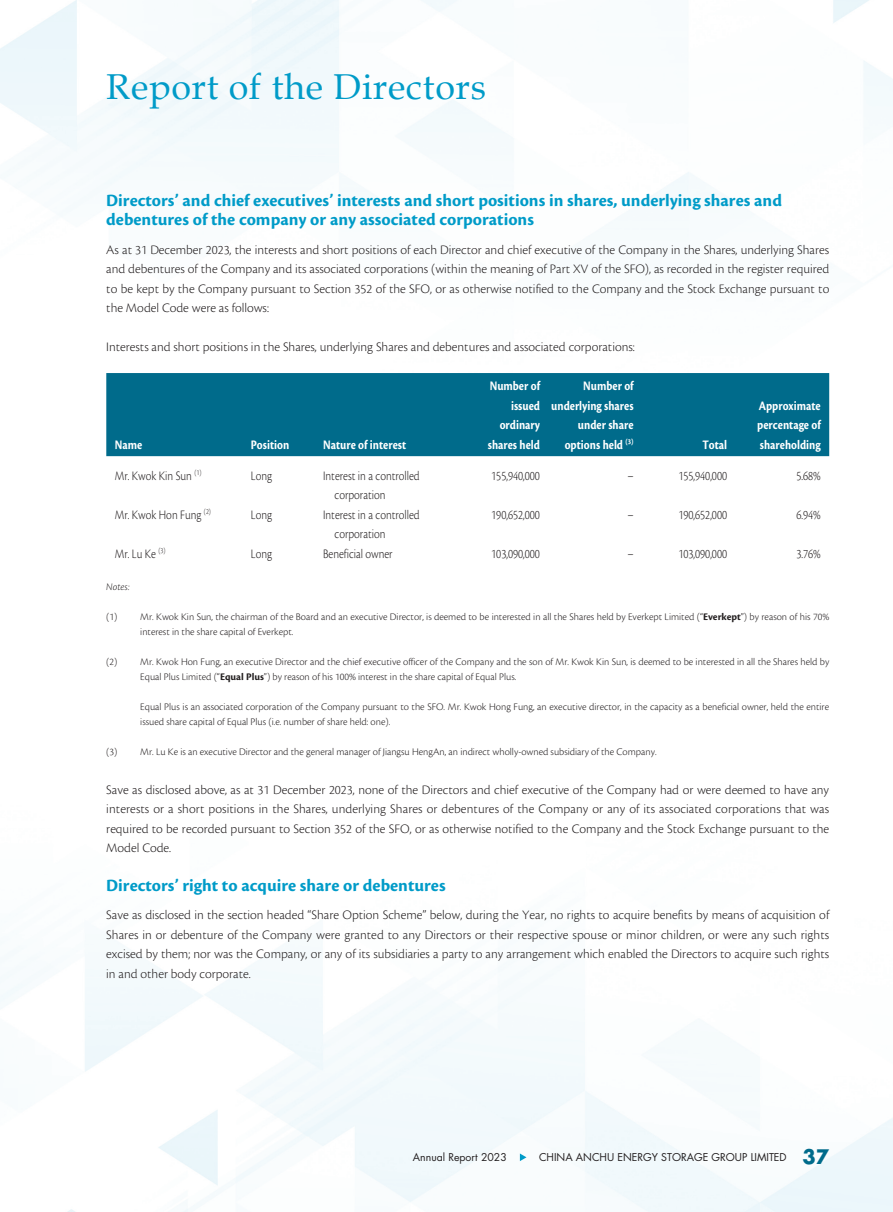
<style>
.page{position:relative;width:893px;height:1212px;background:#fff}
.page>*{position:absolute;margin:0;border:0;box-sizing:border-box;transform-origin:0 0}
.t1{font:36px "Book Antiqua";letter-spacing:.02em;color:#009bc8}
.t2{font:700 19.5px "Futura Std";color:#006b8b}
._01_H1{font:700 18px/19.5px "Cronos Pro";color:#009bc8}
._00_txt{font:300 13.5px/19.5px "Cronos Pro";color:#231f20;text-align:justify}
._50_Table_txt{font:300 13.5px "Cronos Pro";color:#231f20;scale:.85 1}
._50_Table_txt-2{font:700 13.5px/19.5px "Cronos Pro";color:#fff;text-align:right;scale:.85 1}
._06_Notes{font:300 10.5px/15px "Cronos Pro";color:#231f20}
.t3{font:10.5px "Futura Std";color:#231f20}
._06_Notes-2{font:italic 300 10.5px "Cronos Pro";color:#231f20}
.s1{font-weight:700}
</style>
<div class="page">
<svg style="left:520px;top:1153px;width:6px;height:8px"></svg>
<div style="left:106px;top:373px;width:723px;height:83px;background:#006b8b"></div>
<h1 class="t1" style="left:106px;top:62px;width:381px">Report of the Directors</h1>
<p class="_01_H1" style="left:106px;top:191px;width:677px">Directors’ and chief executives’ interests and short positions in shares, underlying shares and debentures of the company or any associated corporations</p>
<p class="_00_txt" style="left:106px;top:239px;width:724px">As at 31 December 2023, the interests and short positions of each Director and chief executive of the Company in the Shares, underlying Shares and debentures of the Company and its associated corporations (within the meaning of Part XV of the SFO), as recorded in the register required to be kept by the Company pursuant to Section 352 of the SFO, or as otherwise notified to the Company and the Stock Exchange pursuant to the Model Code were as follows:</p>
<p class="_00_txt" style="left:106px;top:337px;width:530px">Interests and short positions in the Shares, underlying Shares and debentures and associated corporations:</p>
<p class="_50_Table_txt-2" style="left:115px;top:435px;width:34px">Name</p>
<p class="_50_Table_txt-2" style="left:251px;top:435px;width:47px">Position</p>
<p class="_50_Table_txt-2" style="left:323px;top:435px;width:99px">Nature of interest</p>
<p class="_50_Table_txt-2" style="left:490px;top:376px;width:61px">Number of</p>
<p class="_50_Table_txt-2" style="left:511px;top:396px;width:36px">issued</p>
<p class="_50_Table_txt-2" style="left:500px;top:415px;width:49px">ordinary</p>
<p class="_50_Table_txt-2" style="left:488px;top:435px;width:63px">shares held</p>
<p class="_50_Table_txt-2" style="left:551px;top:376px;width:98px">Number of underlying shares under share options held <sup>(3)</sup></p>
<p class="_50_Table_txt-2" style="left:702px;top:435px;width:31px">Total</p>
<p class="_50_Table_txt-2" style="left:759px;top:396px;width:74px">Approximate</p>
<p class="_50_Table_txt-2" style="left:757px;top:415px;width:76px">percentage of</p>
<p class="_50_Table_txt-2" style="left:760px;top:435px;width:73px">shareholding</p>
<p class="_50_Table_txt" style="left:115px;top:467px;width:103px">Mr. Kwok Kin Sun <sup>(1)</sup></p>
<p class="_50_Table_txt" style="left:251px;top:467px;width:26px">Long</p>
<p class="_50_Table_txt" style="left:323px;top:467px;width:115px">Interest in a controlled</p>
<p class="_50_Table_txt" style="left:335px;top:487px;width:61px">corporation</p>
<p class="_50_Table_txt" style="left:491px;top:467px;width:59px">155,940,000</p>
<p class="_50_Table_txt" style="left:627px;top:467px;width:9px">–</p>
<p class="_50_Table_txt" style="left:678px;top:467px;width:59px">155,940,000</p>
<p class="_50_Table_txt" style="left:796px;top:467px;width:30px">5.68%</p>
<p class="_50_Table_txt" style="left:115px;top:506px;width:115px">Mr. Kwok Hon Fung <sup>(2)</sup></p>
<p class="_50_Table_txt" style="left:251px;top:506px;width:26px">Long</p>
<p class="_50_Table_txt" style="left:323px;top:506px;width:115px">Interest in a controlled</p>
<p class="_50_Table_txt" style="left:335px;top:526px;width:61px">corporation</p>
<p class="_50_Table_txt" style="left:491px;top:506px;width:59px">190,652,000</p>
<p class="_50_Table_txt" style="left:627px;top:506px;width:9px">–</p>
<p class="_50_Table_txt" style="left:678px;top:506px;width:59px">190,652,000</p>
<p class="_50_Table_txt" style="left:796px;top:506px;width:30px">6.94%</p>
<p class="_50_Table_txt" style="left:115px;top:545px;width:61px">Mr. Lu Ke <sup>(3)</sup></p>
<p class="_50_Table_txt" style="left:251px;top:545px;width:26px">Long</p>
<p class="_50_Table_txt" style="left:323px;top:545px;width:83px">Beneficial owner</p>
<p class="_50_Table_txt" style="left:491px;top:545px;width:59px">103,090,000</p>
<p class="_50_Table_txt" style="left:627px;top:545px;width:9px">–</p>
<p class="_50_Table_txt" style="left:678px;top:545px;width:59px">103,090,000</p>
<p class="_50_Table_txt" style="left:796px;top:545px;width:30px">3.76%</p>
<p class="_06_Notes-2" style="left:106px;top:580px;width:25px">Notes:</p>
<p class="_06_Notes" style="left:140px;top:609px;width:690px;text-indent:-34px">(1) Mr. Kwok Kin Sun, the chairman of the Board and an executive Director, is deemed to be interested in all the Shares held by Everkept Limited (“<span class="s1">Everkept</span>”) by reason of his 70% interest in the share capital of Everkept.</p>
<p class="_06_Notes" style="left:140px;top:654px;width:690px;text-indent:-34px">(2) Mr. Kwok Hon Fung, an executive Director and the chief executive officer of the Company and the son of Mr. Kwok Kin Sun, is deemed to be interested in all the Shares held by<br>Equal Plus Limited (“<span class="s1">Equal Plus</span>”) by reason of his 100% interest in the share capital of Equal Plus.</p>
<p class="_06_Notes" style="left:140px;top:699px;width:690px">Equal Plus is an associated corporation of the Company pursuant to the SFO. Mr. Kwok Hong Fung, an executive director, in the capacity as a beneficial owner, held the entire issued share capital of Equal Plus (i.e. number of share held: one).</p>
<p class="_06_Notes" style="left:106px;top:744px;width:552px">(3) Mr. Lu Ke is an executive Director and the general manager of Jiangsu HengAn, an indirect wholly-owned subsidiary of the Company.</p>
<p class="_00_txt" style="left:106px;top:779px;width:724px">Save as disclosed above, as at 31 December 2023, none of the Directors and chief executive of the Company had or were deemed to have any interests or a short positions in the Shares, underlying Shares or debentures of the Company or any of its associated corporations that was required to be recorded pursuant to Section 352 of the SFO, or as otherwise notified to the Company and the Stock Exchange pursuant to the Model Code.</p>
<p class="_01_H1" style="left:106px;top:876px;width:341px">Directors’ right to acquire share or debentures</p>
<p class="_00_txt" style="left:106px;top:905px;width:724px">Save as disclosed in the section headed “Share Option Scheme” below, during the Year, no rights to acquire benefits by means of acquisition of Shares in or debenture of the Company were granted to any Directors or their respective spouse or minor children, or were any such rights excised by them; nor was the Company, or any of its subsidiaries a party to any arrangement which enabled the Directors to acquire such rights in and other body corporate.</p>
<p class="t3" style="left:413px;top:1150px;width:95px">Annual Report 2023</p>
<p class="t3" style="left:539px;top:1150px;width:249px">CHINA ANCHU ENERGY STORAGE GROUP LIMITED</p>
<h2 class="t2" style="left:802px;top:1144px;width:28px">37</h2>
</div>
